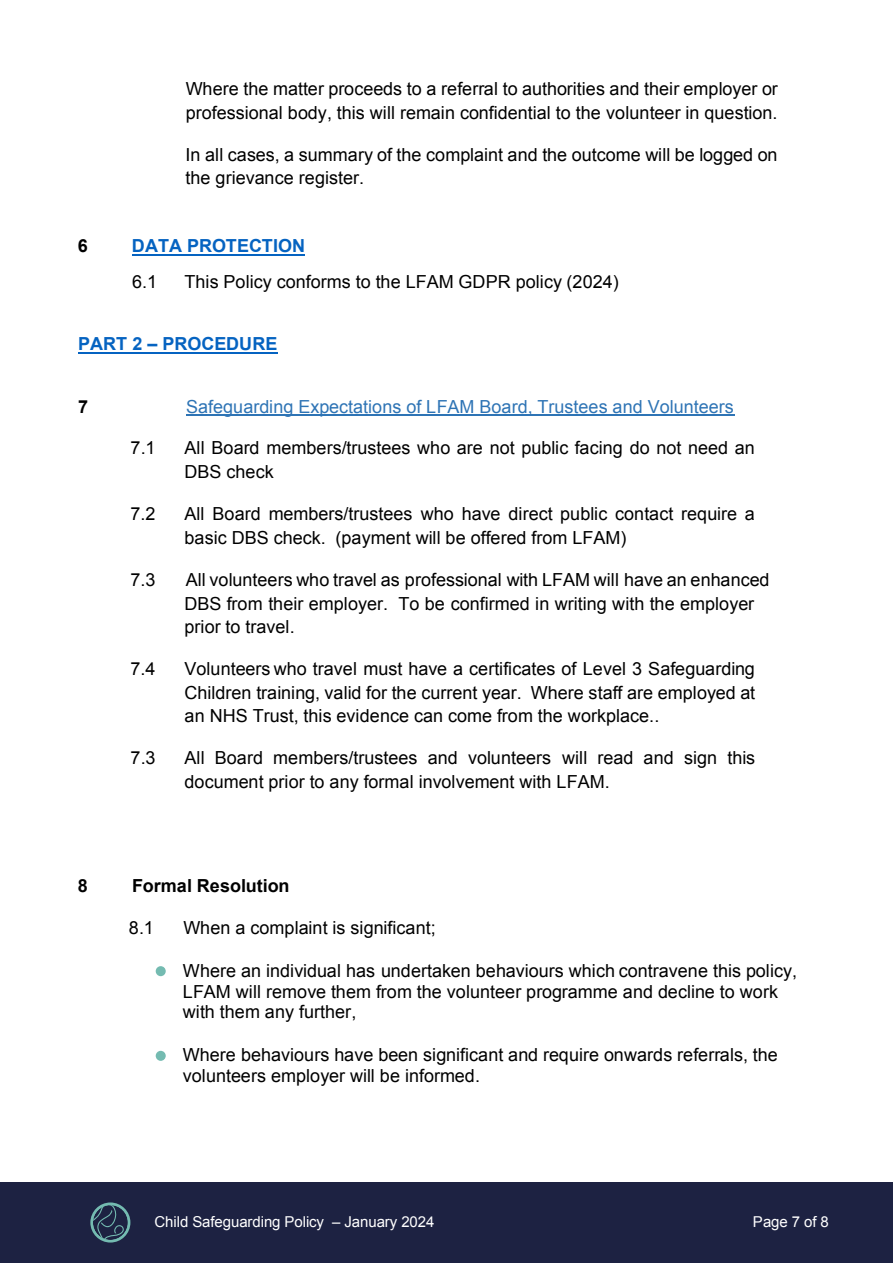
<style>
.page{position:relative;width:893px;height:1263px;background:#fff}
.page>*{position:absolute;margin:0;border:0;box-sizing:border-box;transform-origin:0 0}
.t1{font:18px/23.9px "Arial";letter-spacing:.005em;color:#000}
.t2{font:18px "Arial";letter-spacing:.005em;color:#2e74b5}
.t3{font:700 18px "Arial";letter-spacing:.005em;color:#0563c1}
.t4{font:700 18px "Arial";letter-spacing:-.005em;color:#000}
.t5{font:15px "Arial";letter-spacing:-.005em;color:#fff}
</style>
<div class="page">
<hr style="left:132px;top:254px;width:173px;height:2px;background:#0563c1">
<hr style="left:78px;top:352px;width:199px;height:2px;background:#0563c1">
<hr style="left:186px;top:414px;width:548px;height:2px;background:#2e74b5">
<div style="left:156px;top:966px;width:10px;height:10px;background:#74bbb1;border-radius:50%"></div>
<div style="left:156px;top:1051px;width:10px;height:10px;background:#74bbb1;border-radius:50%"></div>
<div style="left:0;top:1182px;width:893px;height:81px;background:#1d2242"></div>
<svg style="left:90px;top:1202px;width:40px;height:41px"></svg>
<svg style="left:93px;top:1205px;width:35px;height:35px"></svg>
<svg style="left:93px;top:1205px;width:31px;height:35px"></svg>
<p class="t1" style="left:186px;top:77px;width:594px">Where the matter proceeds to a referral to authorities and their employer or professional body, this will remain confidential to the volunteer in question.</p>
<p class="t1" style="left:186px;top:143px;width:593px">In all cases, a summary of the complaint and the outcome will be logged on the grievance register.</p>
<p class="t4" style="left:78px;top:234px;width:12px">6</p>
<p class="t3" style="left:132px;top:234px;width:175px">DATA PROTECTION</p>
<p class="t1" style="left:132px;top:270px;width:27px">6.1</p>
<p class="t1" style="left:185px;top:270px;width:436px">This Policy conforms to the LFAM GDPR policy (2024)</p>
<p class="t3" style="left:78px;top:332px;width:201px">PART 2 – PROCEDURE</p>
<p class="t4" style="left:78px;top:394px;width:12px">7</p>
<p class="t2" style="left:186px;top:394px;width:549px">Safeguarding Expectations of LFAM Board, Trustees and Volunteers</p>
<p class="t1" style="left:131px;top:436px;width:27px">7.1</p>
<p class="t1" style="left:185px;top:436px;width:572px">All Board members/trustees who are not public facing do not need an<br>DBS check</p>
<p class="t1" style="left:131px;top:502px;width:27px">7.2</p>
<p class="t1" style="left:184px;top:502px;width:572px">All Board members/trustees who have direct public contact require a basic DBS check. (payment will be offered from LFAM)</p>
<p class="t1" style="left:130px;top:567px;width:27px">7.3</p>
<p class="t1" style="left:184px;top:567px;width:587px">All volunteers who travel as professional with LFAM will have an enhanced<br>DBS from their employer. To be confirmed in writing with the employer prior to travel.</p>
<p class="t1" style="left:130px;top:657px;width:27px">7.4</p>
<p class="t1" style="left:184px;top:657px;width:572px;text-align:justify">Volunteers who travel must have a certificates of Level 3 Safeguarding Children training, valid for the current year. Where staff are employed at an NHS Trust, this evidence can come from the workplace..</p>
<p class="t1" style="left:131px;top:746px;width:27px">7.3</p>
<p class="t1" style="left:185px;top:747px;width:572px">All Board members/trustees and volunteers will read and sign this document prior to any formal involvement with LFAM.</p>
<p class="t4" style="left:78px;top:874px;width:12px">8</p>
<p class="t4" style="left:132px;top:874px;width:159px">Formal Resolution</p>
<p class="t1" style="left:129px;top:916px;width:27px">8.1</p>
<p class="t1" style="left:183px;top:916px;width:254px">When a complaint is significant;</p>
<p class="t1" style="left:183px;top:960px;width:616px;line-height:20.9px">Where an individual has undertaken behaviours which contravene this policy,<br>LFAM will remove them from the volunteer programme and decline to work with them any further,</p>
<p class="t1" style="left:183px;top:1044px;width:597px;line-height:21px">Where behaviours have been significant and require onwards referrals, the volunteers employer will be informed.</p>
<p class="t5" style="left:155px;top:1211px;width:281px">Child Safeguarding Policy – January 2024</p>
<p class="t5" style="left:753px;top:1211px;width:78px">Page 7 of 8</p>
</div>
